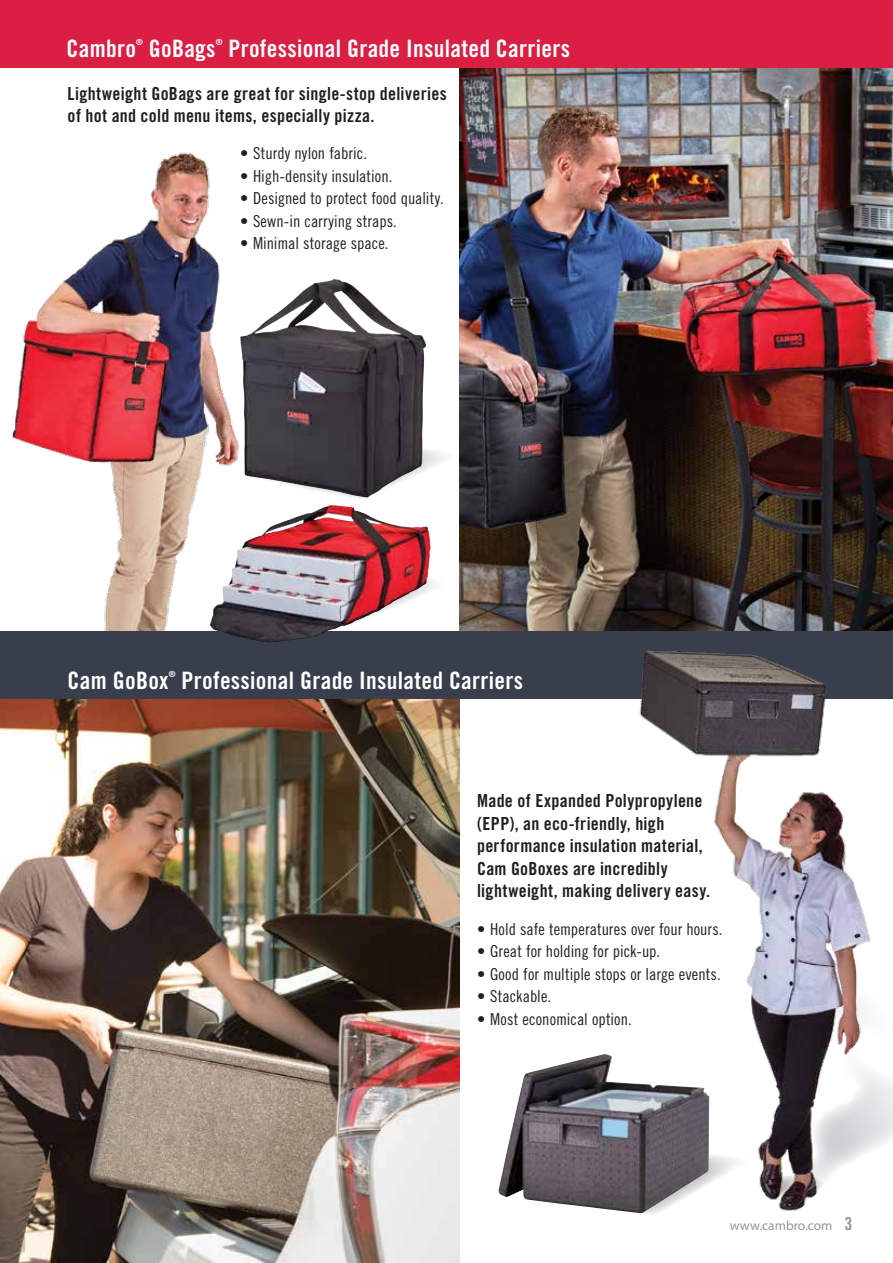
<style>
.page{position:relative;width:893px;height:1263px;background:#fff}
.page>*{position:absolute;margin:0;border:0;box-sizing:border-box;transform-origin:0 0}
.t1{font:24px "Trade Gothic LT Std Bd Cn 20";letter-spacing:.015em;color:#fff}
.t2{font:18px/22.5px "Trade Gothic LT Std Bd Cn 20";letter-spacing:.015em;color:#231f20}
.t3{font:16.5px "Trade Gothic LT Std Cn 18";letter-spacing:.005em;color:#231f20}
.t4{font:13.5px "Myriad Pro";color:#939598}
.t5{font:8.4px "Trade Gothic LT Std Bd Cn 20";color:#fff}
.s1{font-family:"Trade Gothic LT Std Bd Cn 20";font-size:18px}
</style>
<div class="page">
<img style="left:459px;top:68px;width:434px;height:563px">
<img style="left:0;top:699px;width:459px;height:564px">
<img style="left:12px;top:152px;width:228px;height:479px">
<div style="left:0;top:0;width:893px;height:68px;background:#da1f43"></div>
<div style="left:0;top:631px;width:893px;height:68px;background:#383e4c"></div>
<svg style="left:540px;top:1146px;width:94px;height:67px;background:#70666f"></svg>
<img style="left:512px;top:1054px;width:92px;height:72px">
<svg style="left:881px;top:1078px;width:12px;height:67px"></svg>
<img style="left:634px;top:650px;width:247px;height:564px">
<img style="left:340px;top:549px;width:94px;height:78px">
<svg style="left:426px;top:436px;width:40px;height:65px"></svg>
<img style="left:209px;top:505px;width:131px;height:138px">
<img style="left:240px;top:279px;width:186px;height:219px">
<h1 class="t1" style="left:66px;top:34px;width:71px">Cambro</h1>
<p class="t5" style="left:136px;top:37px;width:8px">®</p>
<h1 class="t1" style="left:149px;top:34px;width:68px">GoBags</h1>
<p class="t5" style="left:216px;top:37px;width:8px">®</p>
<h1 class="t1" style="left:228px;top:34px;width:343px">Professional Grade Insulated Carriers</h1>
<p class="t2" style="left:68px;top:82px;width:381px">Lightweight GoBags are great for single-stop deliveries of hot and cold menu items, especially pizza.</p>
<p class="t3" style="left:240px;top:143px;width:128px">• Sturdy nylon fabric.</p>
<p class="t3" style="left:240px;top:166px;width:154px">• High-density insulation.</p>
<p class="t3" style="left:240px;top:188px;width:205px">• Designed to protect food quality.</p>
<p class="t3" style="left:240px;top:211px;width:158px">• Sewn-in carrying straps.</p>
<p class="t3" style="left:240px;top:233px;width:150px">• Minimal storage space.</p>
<h1 class="t1" style="left:68px;top:666px;width:103px">Cam GoBox</h1>
<p class="t5" style="left:169px;top:669px;width:8px">®</p>
<h1 class="t1" style="left:181px;top:666px;width:343px">Professional Grade Insulated Carriers</h1>
<p class="t2" style="left:477px;top:789px;width:235px">Made of Expanded Polypropylene (EPP), an eco-friendly, high performance insulation material,<br>Cam GoBoxes are incredibly lightweight, making delivery easy.</p>
<p class="t3" style="left:477px;top:919px;width:247px">• Hold safe temperatures over four hours.</p>
<p class="t3" style="left:477px;top:941px;width:185px">• Great for holding for pick-up.</p>
<p class="t3" style="left:477px;top:964px;width:245px">• Good for multiple stops or large events.</p>
<p class="t3" style="left:477px;top:986px;width:76px">• Stackable.</p>
<p class="t3" style="left:477px;top:1009px;width:156px">• Most economical option.</p>
<p class="t4" style="left:730px;top:1217px;width:124px">www.cambro.com <span class="s1">3</span></p>
</div>
